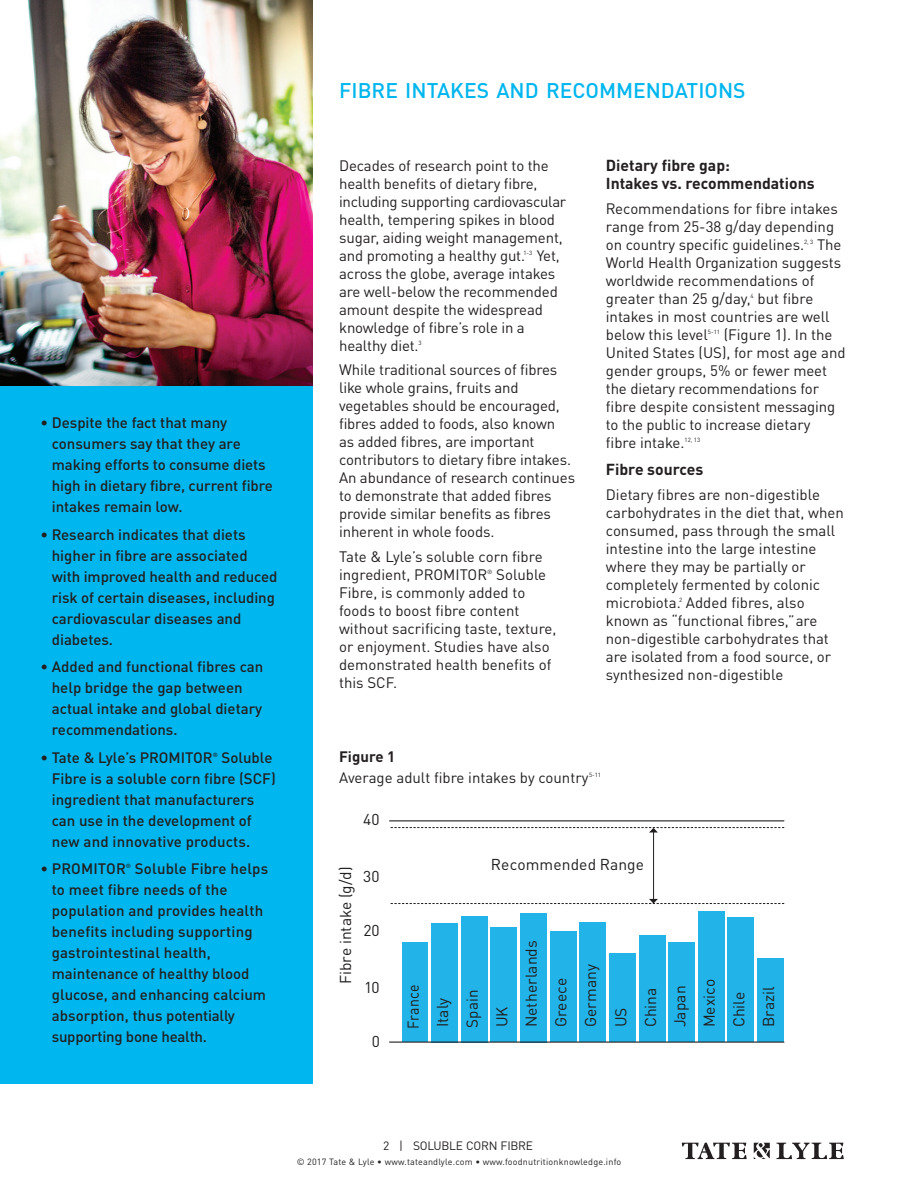
<style>
.page{position:relative;width:918px;height:1188px;background:#fff}
.page>*{position:absolute;margin:0;border:0;box-sizing:border-box;transform-origin:0 0}
.t1{font:500 21px "DIN Pro";color:#00b6ef}
.t2{font:700 15.75px/18px "DIN Pro";color:#231f20}
.t3{font:15.6px/29.5px "DIN Pro";letter-spacing:.005em;color:#201d1e;scale:.9 1}
.t4{font:15.6px "DIN Pro";letter-spacing:.005em;color:#201d1e}
.t5{font:15px/18px "DIN Pro";letter-spacing:-.01em;color:#231f20}
.t6{font:500 15px/21px "DIN Pro";color:#231f20}
.t7{font:700 15px "DIN Pro";color:#231f20}
.t8{font:12px "DIN Pro";letter-spacing:-.02em;color:#231f20}
.t9{font:9px "DIN Pro";letter-spacing:.02em;color:#231f20}
.t10{font:6px "DIN Pro";color:#231f20}
.t11{font:500 6px "DIN Pro";color:#231f20}
</style>
<div class="page">
<svg style="left:682px;top:1143px;width:65px;height:16px"></svg>
<svg style="left:776px;top:1143px;width:68px;height:16px"></svg>
<svg style="left:754px;top:1143px;width:16px;height:16px"></svg>
<div style="left:0;top:385px;width:312px;height:699px;background:#00b6ef"></div>
<div style="left:639px;top:935px;width:27px;height:107px;background:#22b3e8"></div>
<hr style="left:389px;top:821px;width:395px;height:1px;background:#201d1e">
<hr style="left:653px;top:832px;width:1px;height:68px;background:#201d1e">
<svg style="left:390px;top:827px;width:394px;height:6px"></svg>
<svg style="left:390px;top:899px;width:394px;height:5px"></svg>
<div style="left:402px;top:942px;width:26px;height:100px;background:#22b3e8"></div>
<div style="left:431px;top:923px;width:27px;height:119px;background:#22b3e8"></div>
<div style="left:461px;top:916px;width:26px;height:126px;background:#22b3e8"></div>
<div style="left:491px;top:928px;width:26px;height:114px;background:#22b3e8"></div>
<div style="left:520px;top:913px;width:27px;height:129px;background:#22b3e8"></div>
<div style="left:550px;top:931px;width:26px;height:111px;background:#22b3e8"></div>
<div style="left:580px;top:923px;width:26px;height:119px;background:#22b3e8"></div>
<div style="left:609px;top:953px;width:27px;height:89px;background:#22b3e8"></div>
<div style="left:669px;top:942px;width:26px;height:100px;background:#22b3e8"></div>
<div style="left:698px;top:912px;width:27px;height:130px;background:#22b3e8"></div>
<div style="left:728px;top:917px;width:26px;height:125px;background:#22b3e8"></div>
<div style="left:757px;top:958px;width:27px;height:84px;background:#22b3e8"></div>
<hr style="left:389px;top:1042px;width:395px;height:1px;background:#201d1e">
<img style="left:0;top:0;width:312px;height:385px">
<p class="t6" style="left:52px;top:411px;width:223px;text-indent:-11px">• Despite the fact that many consumers say that they are making efforts to consume diets high in dietary fibre, current fibre intakes remain low.</p>
<p class="t6" style="left:52px;top:522px;width:227px;text-indent:-11px">• Research indicates that diets higher in fibre are associated with improved health and reduced risk of certain diseases, including cardiovascular diseases and diabetes.</p>
<p class="t6" style="left:52px;top:655px;width:213px;text-indent:-11px">• Added and functional fibres can help bridge the gap between actual intake and global dietary recommendations.</p>
<p class="t6" style="left:40px;top:745px;width:174px">• Tate &amp; Lyle’s PROMITOR</p>
<p class="t11" style="left:213px;top:750px;width:7px">®</p>
<p class="t6" style="left:52px;top:745px;width:226px;text-indent:170px">Soluble<br>Fibre is a soluble corn fibre (SCF) ingredient that manufacturers can use in the development of new and innovative products.</p>
<p class="t6" style="left:40px;top:857px;width:87px">• PROMITOR</p>
<p class="t11" style="left:126px;top:861px;width:7px">®</p>
<p class="t6" style="left:52px;top:857px;width:218px;text-indent:83px">Soluble Fibre helps to meet fibre needs of the population and provides health benefits including supporting gastrointestinal health, maintenance of healthy blood glucose, and enhancing calcium absorption, thus potentially supporting bone health.</p>
<h1 class="t1" style="left:339px;top:74px;width:408px">FIBRE INTAKES AND RECOMMENDATIONS</h1>
<p class="t5" style="left:339px;top:155px;width:229px">Decades of research point to the health benefits of dietary fibre, including supporting cardiovascular health, tempering spikes in blood sugar, aiding weight management, and promoting a healthy gut.</p>
<p class="t5" style="left:339px;top:245px;width:222px;text-indent:198px">Yet, across the globe, average intakes are well-below the recommended amount despite the widespread knowledge of fibre’s role in a healthy diet.</p>
<p class="t10" style="left:524px;top:248px;width:10px">1-3</p>
<p class="t10" style="left:419px;top:338px;width:5px">3</p>
<p class="t5" style="left:339px;top:359px;width:237px">While traditional sources of fibres like whole grains, fruits and vegetables should be encouraged, fibres added to foods, also known<br>as added fibres, are important contributors to dietary fibre intakes.<br>An abundance of research continues to demonstrate that added fibres provide similar benefits as fibres inherent in whole foods.</p>
<p class="t5" style="left:339px;top:546px;width:205px">Tate &amp; Lyle’s soluble corn fibre ingredient, PROMITOR</p>
<p class="t5" style="left:339px;top:564px;width:219px;text-indent:157px">Soluble<br>Fibre, is commonly added to foods to boost fibre content without sacrificing taste, texture, or enjoyment. Studies have also demonstrated health benefits of this SCF.</p>
<p class="t10" style="left:487px;top:567px;width:7px">®</p>
<p class="t2" style="left:606px;top:155px;width:210px">Dietary fibre gap:<br>Intakes vs. recommendations</p>
<p class="t5" style="left:606px;top:198px;width:234px">Recommendations for fibre intakes range from 25-38 g/day depending on country specific guidelines.</p>
<p class="t5" style="left:606px;top:234px;width:237px;text-indent:211px">The<br>World Health Organization suggests worldwide recommendations of greater than 25 g/day,</p>
<p class="t10" style="left:804px;top:237px;width:11px">2, 3</p>
<p class="t5" style="left:606px;top:288px;width:225px;text-indent:152px">but fibre intakes in most countries are well below this level</p>
<p class="t10" style="left:751px;top:291px;width:5px">4</p>
<p class="t5" style="left:606px;top:324px;width:241px;text-indent:118px">(Figure 1). In the<br>United States (US), for most age and gender groups, 5% or fewer meet the dietary recommendations for fibre despite consistent messaging to the public to increase dietary<br>fibre intake.</p>
<p class="t10" style="left:708px;top:327px;width:13px">5-11</p>
<p class="t10" style="left:685px;top:435px;width:17px">12, 13</p>
<p class="t2" style="left:606px;top:459px;width:99px">Fibre sources</p>
<p class="t5" style="left:606px;top:484px;width:240px">Dietary fibres are non-digestible carbohydrates in the diet that, when consumed, pass through the small intestine into the large intestine where they may be partially or completely fermented by colonic microbiota. Added fibres, also</p>
<p class="t10" style="left:679px;top:595px;width:5px">2</p>
<p class="t5" style="left:606px;top:610px;width:227px">known as “functional fibres,” are non-digestible carbohydrates that are isolated from a food source, or synthesized non-digestible</p>
<p class="t7" style="left:339px;top:744px;width:58px">Figure 1</p>
<p class="t5" style="left:339px;top:767px;width:251px">Average adult fibre intakes by country</p>
<p class="t10" style="left:589px;top:770px;width:13px">5-11</p>
<p class="t4" style="left:363px;top:807px;width:18px">40</p>
<p class="t4" style="left:333px;top:984px;width:119px;rotate:-90deg">Fibre intake (g/d)</p>
<p class="t4" style="left:363px;top:864px;width:18px">30</p>
<p class="t4" style="left:363px;top:918px;width:18px">20</p>
<p class="t4" style="left:364px;top:975px;width:17px">10</p>
<p class="t4" style="left:372px;top:1029px;width:10px">0</p>
<p class="t4" style="left:491px;top:852px;width:155px">Recommended Range</p>
<p class="t3" style="left:397px;top:1029px;width:100px;rotate:-90deg">France<br>Italy<br>Spain<br>UK<br>Netherlands<br>Greece<br>Germany<br>US<br>China<br>Japan<br>Mexico<br>Chile<br>Brazil</p>
<p class="t8" style="left:383px;top:1136px;width:151px">2 | SOLUBLE CORN FIBRE</p>
<p class="t9" style="left:297px;top:1155px;width:326px">© 2017 Tate &amp; Lyle • www.tateandlyle.com • www.foodnutritionknowledge.info</p>
</div>
